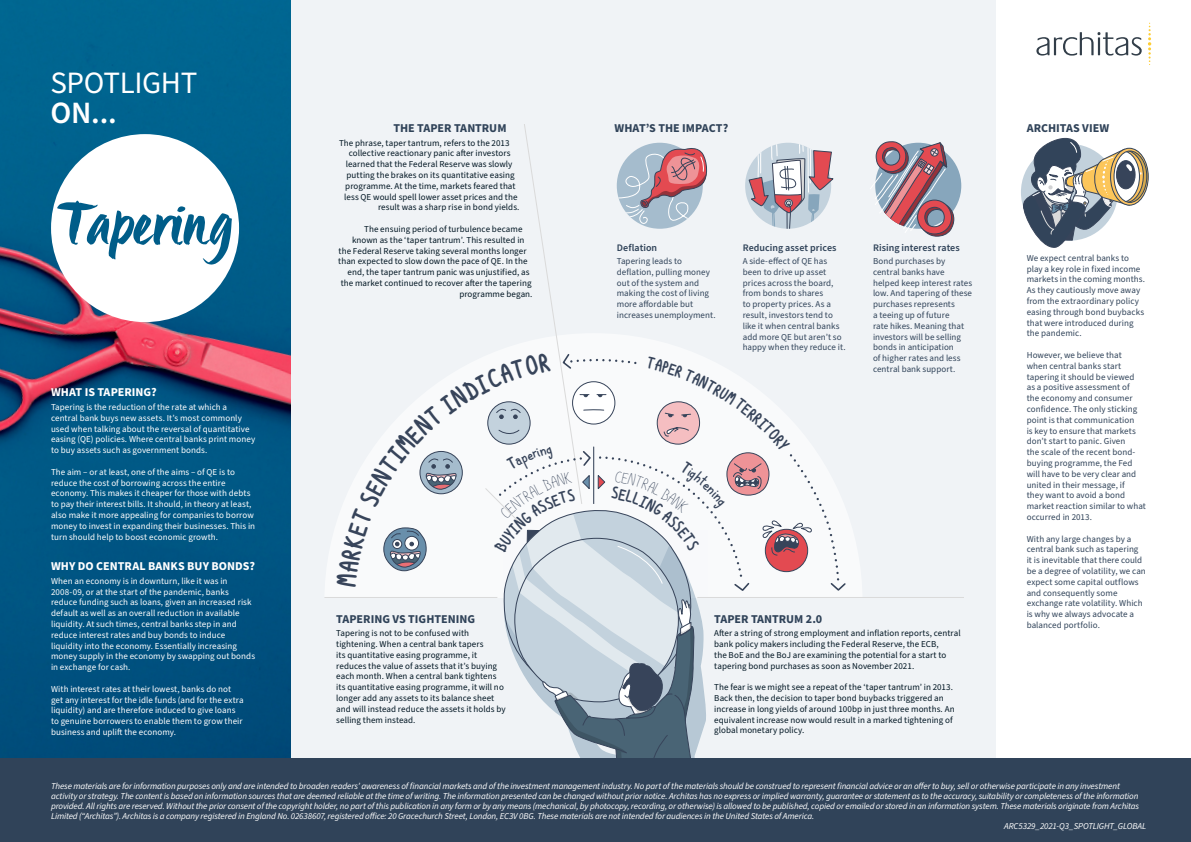
<style>
.page{position:relative;width:1191px;height:842px;background:#fff}
.page>*{position:absolute;margin:0;border:0;box-sizing:border-box;transform-origin:0 0}
._0B_Body__White{font:64.9px "Origo";color:#005d89}
._0B_Body__White-2{font:31px/30px "Source Sans Pro";letter-spacing:-.015em;color:#fff}
.L5_Icon_Graphic_titl{font:700 12px "Source Sans Pro";color:#304359}
.L5_Icon_Graphic_titl-2{font:700 12px "Source Sans Pro";color:#fff}
.L3_Subheading{font:600 10px "Source Sans Pro";letter-spacing:.005em;color:#304359}
._0B_Body{font:9px/10.8px "Source Sans Pro";letter-spacing:.005em;color:#304359}
._0B_Body-2{font:9px/10.8px "Source Sans Pro";letter-spacing:.005em;color:#001522}
._0B_Body-3{font:9px/10.8px "Source Sans Pro";letter-spacing:.005em;color:#fff}
.D1_Disclaimers{font:italic 9px/10px "Source Sans Pro";letter-spacing:-.015em;color:#fff}
.s1{font-weight:600}
</style>
<div class="page">
<div style="left:291px;top:0;width:900px;height:842px;background:#f0f3f6"></div>
<hr style="left:697px;top:597px;width:266px;height:1px;background:#dadada">
<hr style="left:324px;top:597px;width:173px;height:1px;background:#dadada">
<img style="left:0;top:0;width:291px;height:758px">
<div style="left:51px;top:134px;width:188px;height:188px;background:#fff;border-radius:50%"></div>
<div style="left:996px;top:0;width:195px;height:842px;background:#fff"></div>
<div style="left:0;top:758px;width:1191px;height:84px;background:#304359"></div>
<svg style="left:1021px;top:138px;width:127px;height:110px"></svg>
<div style="left:875px;top:143px;width:86px;height:86px;background:#87a6bc;border-radius:50%"></div>
<svg style="left:870px;top:141px;width:84px;height:96px"></svg>
<svg style="left:1148px;top:23px;width:3px;height:42px"></svg>
<svg style="left:1036px;top:32px;width:105px;height:24px"></svg>
<svg style="left:383px;top:124px;width:463px;height:634px"></svg>
<p class="_0B_Body__White-2" style="left:50px;top:68px;width:148px">SPOTLIGHT<br><span class="s1">ON...</span></p>
<p class="_0B_Body__White" style="left:57px;top:176px;width:177px">Tapering</p>
<p class="L5_Icon_Graphic_titl-2" style="left:51px;top:384px;width:107px">WHAT IS TAPERING?</p>
<p class="_0B_Body-3" style="left:51px;top:402px;width:206px">Tapering is the reduction of the rate at which a central bank buys new assets. It’s most commonly used when talking about the reversal of quantitative easing (QE) policies. Where central banks print money to buy assets such as government bonds.</p>
<p class="_0B_Body-3" style="left:51px;top:467px;width:206px">The aim – or at least, one of the aims – of QE is to reduce the cost of borrowing across the entire economy. This makes it cheaper for those with debts to pay their interest bills. It should, in theory at least, also make it more appealing for companies to borrow money to invest in expanding their businesses. This in turn should help to boost economic growth.</p>
<p class="L5_Icon_Graphic_titl-2" style="left:51px;top:558px;width:205px">WHY DO CENTRAL BANKS BUY BONDS?</p>
<p class="_0B_Body-3" style="left:51px;top:576px;width:205px">When an economy is in downturn, like it was in 2008-09, or at the start of the pandemic, banks reduce funding such as loans, given an increased risk default as well as an overall reduction in available liquidity. At such times, central banks step in and reduce interest rates and buy bonds to induce liquidity into the economy. Essentially increasing money supply in the economy by swapping out bonds in exchange for cash.</p>
<p class="_0B_Body-3" style="left:51px;top:684px;width:194px">With interest rates at their lowest, banks do not get any interest for the idle funds (and for the extra liquidity) and are therefore induced to give loans to genuine borrowers to enable them to grow their business and uplift the economy.</p>
<p class="L5_Icon_Graphic_titl" style="left:393px;top:120px;width:114px">THE TAPER TANTRUM</p>
<p class="_0B_Body-2" style="left:339px;top:137px;width:172px">The phrase, taper tantrum, refers to the 2013</p>
<p class="_0B_Body-2" style="left:349px;top:148px;width:163px">collective reactionary panic after investors</p>
<p class="_0B_Body-2" style="left:346px;top:159px;width:168px">learned that the Federal Reserve was slowly</p>
<p class="_0B_Body-2" style="left:346px;top:170px;width:169px">putting the brakes on its quantitative easing</p>
<p class="_0B_Body-2" style="left:345px;top:181px;width:172px">programme. At the time, markets feared that</p>
<p class="_0B_Body-2" style="left:344px;top:191px;width:175px">less QE would spell lower asset prices and the</p>
<p class="_0B_Body-2" style="left:378px;top:202px;width:143px">result was a sharp rise in bond yields.</p>
<p class="_0B_Body-2" style="left:364px;top:224px;width:160px">The ensuing period of turbulence became</p>
<p class="_0B_Body-2" style="left:352px;top:235px;width:174px">known as the ‘taper tantrum’. This resulted in</p>
<p class="_0B_Body-2" style="left:338px;top:245px;width:189px">the Federal Reserve taking several months longer</p>
<p class="_0B_Body-2" style="left:338px;top:256px;width:191px">than expected to slow down the pace of QE. In the</p>
<p class="_0B_Body-2" style="left:348px;top:267px;width:183px">end, the taper tantrum panic was unjustified, as</p>
<p class="_0B_Body-2" style="left:341px;top:278px;width:192px">the market continued to recover after the tapering</p>
<p class="_0B_Body-2" style="left:459px;top:289px;width:75px">programme began.</p>
<p class="L5_Icon_Graphic_titl" style="left:336px;top:610px;width:140px">TAPERING VS TIGHTENING</p>
<p class="_0B_Body-2" style="left:336px;top:628px;width:171px">Tapering is not to be confused with tightening. When a central bank tapers<br>its quantitative easing programme, it reduces the value of assets that it’s buying each month. When a central bank tightens its quantitative easing programme, it will no longer add any assets to its balance sheet and will instead reduce the assets it holds by selling them instead.</p>
<p class="L5_Icon_Graphic_titl" style="left:614px;top:120px;width:115px">WHAT’S THE IMPACT?</p>
<p class="L5_Icon_Graphic_titl" style="left:1026px;top:120px;width:84px">ARCHITAS VIEW</p>
<p class="L3_Subheading" style="left:617px;top:241px;width:42px">Deflation</p>
<p class="_0B_Body" style="left:617px;top:256px;width:100px">Tapering leads to deflation, pulling money out of the system and making the cost of living more affordable but increases unemployment.</p>
<p class="L3_Subheading" style="left:742px;top:241px;width:95px">Reducing asset prices</p>
<p class="_0B_Body" style="left:742px;top:256px;width:104px">A side-effect of QE has been to drive up asset prices across the board, from bonds to shares<br>to property prices. As a result, investors tend to like it when central banks add more QE but aren’t so happy when they reduce it.</p>
<p class="L3_Subheading" style="left:873px;top:241px;width:88px">Rising interest rates</p>
<p class="_0B_Body" style="left:873px;top:256px;width:101px">Bond purchases by central banks have helped keep interest rates low. And tapering of these purchases represents<br>a teeing up of future<br>rate hikes. Meaning that investors will be selling bonds in anticipation<br>of higher rates and less central bank support.</p>
<p class="L5_Icon_Graphic_titl" style="left:714px;top:610px;width:109px">TAPER TANTRUM 2.0</p>
<p class="_0B_Body-2" style="left:714px;top:628px;width:248px">After a string of strong employment and inflation reports, central bank policy makers including the Federal Reserve, the ECB,<br>the BoE and the BoJ are examining the potential for a start to tapering bond purchases as soon as November 2021.</p>
<p class="_0B_Body-2" style="left:714px;top:682px;width:242px">The fear is we might see a repeat of the ‘taper tantrum’ in 2013.<br>Back then, the decision to taper bond buybacks triggered an increase in long yields of around 100bp in just three months. An equivalent increase now would result in a marked tightening of global monetary policy.</p>
<p class="_0B_Body" style="left:1026px;top:253px;width:120px">We expect central banks to play a key role in fixed income markets in the coming months.<br>As they cautiously move away from the extraordinary policy easing through bond buybacks that were introduced during the pandemic.</p>
<p class="_0B_Body" style="left:1026px;top:350px;width:121px">However, we believe that<br>when central banks start tapering it should be viewed<br>as a positive assessment of<br>the economy and consumer confidence. The only sticking point is that communication<br>is key to ensure that markets don’t start to panic. Given<br>the scale of the recent bond&shy;buying programme, the Fed will have to be very clear and united in their message, if<br>they want to avoid a bond market reaction similar to what occurred in 2013.</p>
<p class="_0B_Body" style="left:1026px;top:533px;width:121px">With any large changes by a central bank such as tapering it is inevitable that there could be a degree of volatility, we can expect some capital outflows and consequently some exchange rate volatility. Which is why we always advocate a balanced portfolio.</p>
<p class="D1_Disclaimers" style="left:51px;top:781px;width:1089px">These materials are for information purposes only and are intended to broaden readers’ awareness of financial markets and of the investment management industry. No part of the materials should be construed to represent financial advice or an offer to buy, sell or otherwise participate in any investment activity or strategy. The content is based on information sources that are deemed reliable at the time of writing. The information presented can be changed without prior notice. Architas has no express or implied warranty, guarantee or statement as to the accuracy, suitability or completeness of the information provided. All rights are reserved. Without the prior consent of the copyright holder, no part of this publication in any form or by any means (mechanical, by photocopy, recording, or otherwise) is allowed to be published, copied or emailed or stored in an information system. These materials originate from Architas Limited (“Architas”). Architas is a company registered in England No. 02638607, registered office: 20 Gracechurch Street, London, EC3V 0BG. These materials are not intended for audiences in the United States of America.</p>
<p class="D1_Disclaimers" style="left:1004px;top:821px;width:144px">ARC5329_2021-Q3_SPOTLIGHT_GLOBAL</p>
</div>
